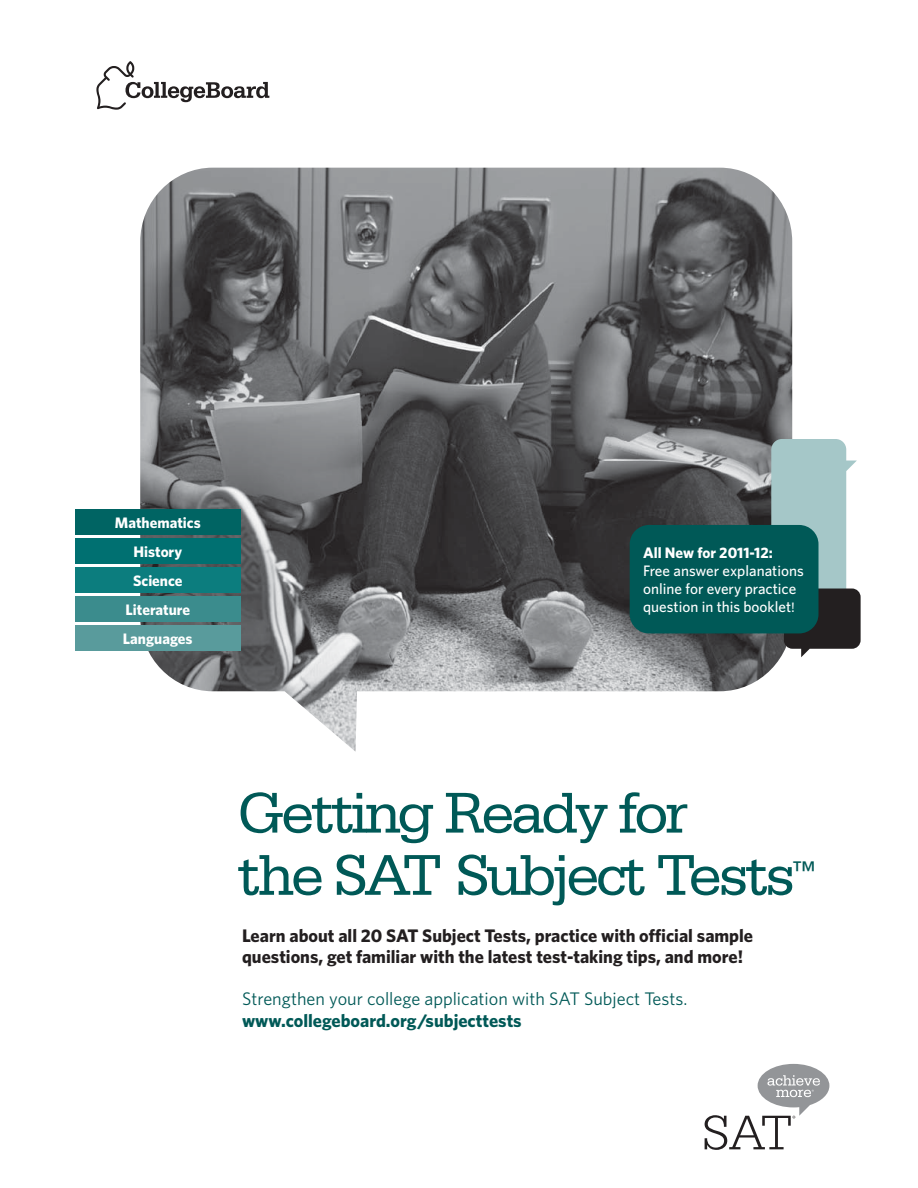
<style>
.page{position:relative;width:918px;height:1188px;background:#fff}
.page>*{position:absolute;margin:0;border:0;box-sizing:border-box;transform-origin:0 0}
.t1{font:60.75px/62.2px "Serifa Std";letter-spacing:-.06em;color:#005957}
.t2{font:23.85px "Serifa Std";color:#005957}
.t3{font:700 18.15px/21.3px "Whitney";color:#231f20}
.t4{font:18.15px "Whitney";color:#005957}
.t5{font:700 18.15px "Whitney";color:#005957}
.t6{font:500 15.15px/18.1px "Whitney";color:#fff}
.t7{font:700 15.15px/29.2px "Whitney";color:#fff;text-align:center}
.s1{font-size:13.65px}
</style>
<div class="page">
<img style="left:140px;top:168px;width:652px;height:523px;border-radius:73px">
<svg style="left:96px;top:61px;width:173px;height:49px"></svg>
<svg style="left:705px;top:1064px;width:124px;height:86px"></svg>
<svg style="left:771px;top:439px;width:90px;height:218px"></svg>
<div style="left:630px;top:525px;width:189px;height:108px;background:#005957;border-radius:19px"></div>
<div style="left:75px;top:509px;width:165px;height:25px;background:#006463"></div>
<div style="left:75px;top:538px;width:165px;height:26px;background:#007071"></div>
<div style="left:75px;top:567px;width:165px;height:26px;background:#0c7d7e"></div>
<div style="left:75px;top:596px;width:165px;height:26px;background:#3b8c8d"></div>
<div style="left:75px;top:626px;width:165px;height:25px;background:#599b9c"></div>
<p class="t7" style="left:115px;top:509px;width:87px">Mathematics<br>History<br>Science<br>Literature<br>Languages</p>
<p class="t7" style="left:643px;top:539px;width:131px">All New for 2011-12:</p>
<p class="t6" style="left:643px;top:562px;width:162px">Free answer explanations online for every practice question in this booklet<span class="s1">!</span></p>
<h1 class="t1" style="left:237px;top:787px;width:560px">Getting Ready for<br>the SAT Subject Tests</h1>
<h2 class="t2" style="left:792px;top:861px;width:25px">™</h2>
<p class="t3" style="left:242px;top:926px;width:513px">Learn about all 20 SAT Subject Tests, practice with official sample questions, get familiar with the latest test-taking tips, and more!</p>
<p class="t4" style="left:242px;top:988px;width:447px">Strengthen your college application with SAT Subject Tests.</p>
<p class="t5" style="left:242px;top:1013px;width:281px">www.collegeboard.org/subjecttests</p>
</div>
